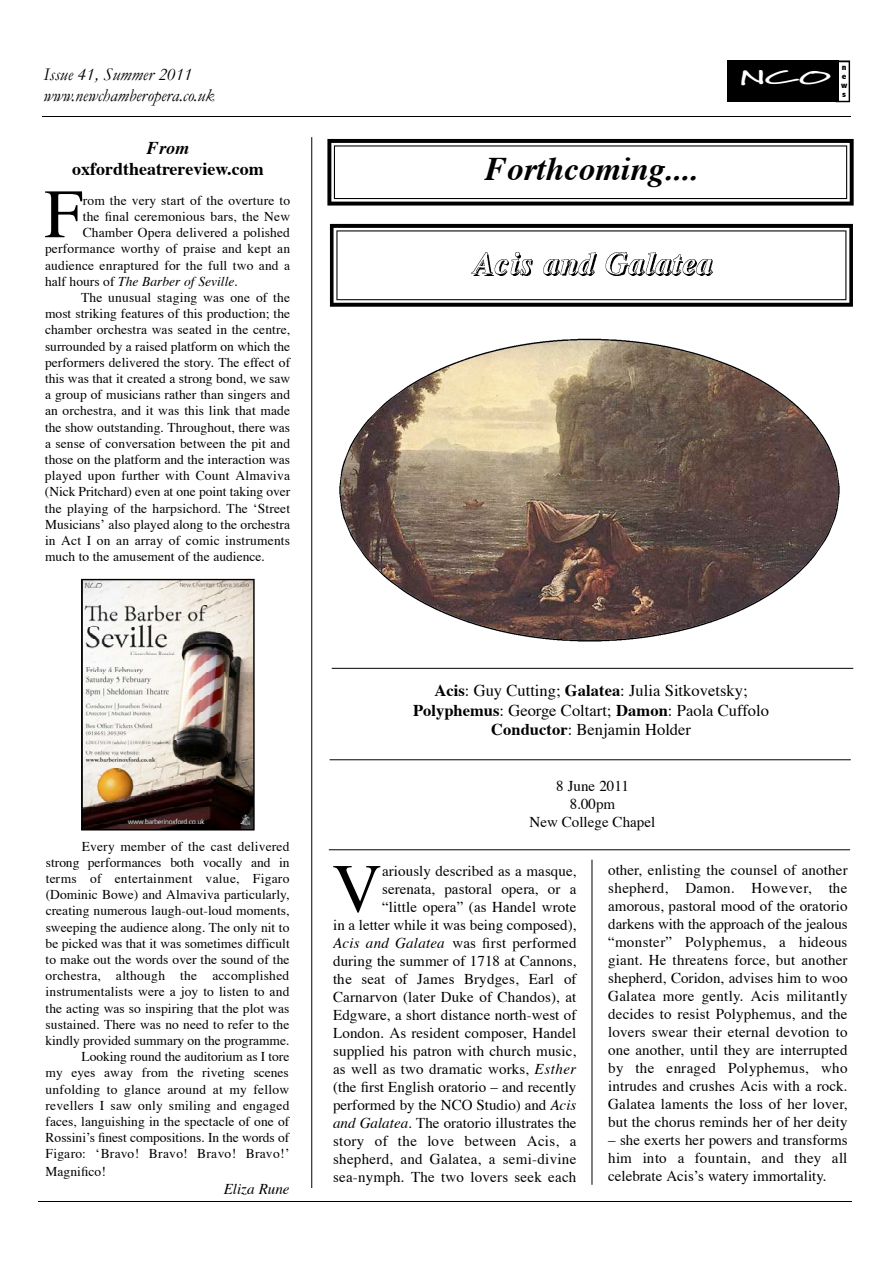
<style>
.page{position:relative;width:893px;height:1263px;background:#fff}
.page>*{position:absolute;margin:0;border:0;box-sizing:border-box;transform-origin:0 0}
.t1{font:69.3px "Times";color:#000}
.t2{font:italic 700 33px "Times";color:#000}
.t3{font:700 19.5px "Marydale";color:#fff;scale:2.21 1}
.t4{font:italic 18px/21.6px "Garamond";color:#000}
.t5{font:700 18px "Times";color:#000}
.t6{font:italic 700 18px "Times";color:#000}
.t7{font:16.5px/19.8px "Times";color:#000;text-align:center}
.t8{font:15px/18px "Times";letter-spacing:.005em;color:#000;text-align:justify}
.t9{font:italic 15px "Times";color:#000}
.t10{font:13.5px "Times";letter-spacing:.005em;color:#000}
.t11{font:13.5px "Times";letter-spacing:.025em;color:#000}
.t12{font:italic 13.5px "Times";color:#000}
.t13{font:800 condensed 9px/9px "Abadi";color:#000;text-align:justify;scale:1.09 1}
.s1{font-style:normal}
.s2{font-weight:700}
.s3{font-style:italic}
</style>
<div class="page">
<svg style="left:838px;top:60px;width:12px;height:42px"></svg>
<hr style="left:42px;top:116px;width:808px;height:1px;background:#000">
<hr style="left:39px;top:1201px;width:812px;height:1px;background:#000">
<hr style="left:311px;top:137px;width:1px;height:1051px;background:#000">
<svg style="left:327px;top:139px;width:526px;height:67px"></svg>
<hr style="left:591px;top:860px;width:1px;height:325px;background:#000">
<hr style="left:329px;top:850px;width:521px;height:1px;background:#000">
<hr style="left:329px;top:760px;width:521px;height:1px;background:#000">
<hr style="left:332px;top:668px;width:521px;height:1px;background:#000">
<div style="left:727px;top:60px;width:111px;height:42px;background:#000"></div>
<svg style="left:330px;top:224px;width:522px;height:83px"></svg>
<img style="left:458px;top:254px;width:35px;height:21px">
<img style="left:456px;top:253px;width:12px;height:21px">
<img style="left:468px;top:253px;width:24px;height:21px">
<img style="left:491px;top:274px;width:15px;height:1px">
<img style="left:490px;top:259px;width:15px;height:15px">
<img style="left:506px;top:254px;width:14px;height:21px">
<img style="left:505px;top:253px;width:14px;height:21px">
<img style="left:516px;top:261px;width:16px;height:14px">
<img style="left:515px;top:259px;width:16px;height:15px">
<img style="left:540px;top:274px;width:16px;height:1px">
<img style="left:538px;top:259px;width:17px;height:15px">
<img style="left:556px;top:274px;width:19px;height:1px">
<img style="left:555px;top:259px;width:18px;height:15px">
<img style="left:575px;top:254px;width:21px;height:21px">
<img style="left:573px;top:252px;width:22px;height:22px">
<img style="left:602px;top:254px;width:26px;height:21px">
<img style="left:600px;top:253px;width:27px;height:21px">
<img style="left:625px;top:274px;width:17px;height:1px">
<img style="left:623px;top:259px;width:17px;height:15px">
<img style="left:642px;top:254px;width:14px;height:21px">
<img style="left:640px;top:252px;width:15px;height:22px">
<img style="left:652px;top:274px;width:16px;height:1px">
<img style="left:650px;top:259px;width:17px;height:15px">
<img style="left:668px;top:257px;width:15px;height:18px">
<img style="left:667px;top:255px;width:14px;height:19px">
<img style="left:678px;top:274px;width:15px;height:1px">
<img style="left:677px;top:259px;width:15px;height:15px">
<img style="left:693px;top:261px;width:19px;height:14px">
<img style="left:692px;top:259px;width:19px;height:15px">
<svg style="left:339px;top:339px;width:500px;height:303px"></svg>
<img style="left:81px;top:579px;width:174px;height:252px">
<h3 class="t4" style="left:44px;top:63px;width:172px">Issue 41, Summer 2011 www.newchamberopera.co.uk</h3>
<h3 class="t6" style="left:147px;top:140px;width:44px">From</h3>
<h3 class="t5" style="left:72px;top:162px;width:193px">oxfordtheatrereview.com</h3>
<h1 class="t1" style="left:44px;top:185px;width:40px">F</h1>
<p class="t10" style="left:83px;top:195px;width:209px">rom the very start of the overture to</p>
<p class="t10" style="left:83px;top:211px;width:209px">the final ceremonious bars, the New</p>
<p class="t10" style="left:83px;top:227px;width:209px">Chamber Opera delivered a polished</p>
<p class="t10" style="left:45px;top:243px;width:247px">performance worthy of praise and kept an</p>
<p class="t10" style="left:45px;top:259px;width:246px">audience enraptured for the full two and a</p>
<p class="t12" style="left:45px;top:276px;width:194px"><span class="s1">half hours of</span> The Barber of Seville<span class="s1">.</span></p>
<p class="t10" style="left:81px;top:292px;width:211px">The unusual staging was one of the</p>
<p class="t10" style="left:45px;top:308px;width:247px">most striking features of this production; the</p>
<p class="t10" style="left:45px;top:324px;width:247px">chamber orchestra was seated in the centre,</p>
<p class="t10" style="left:45px;top:340px;width:247px">surrounded by a raised platform on which the</p>
<p class="t10" style="left:45px;top:357px;width:247px">performers delivered the story. The effect of</p>
<p class="t10" style="left:45px;top:373px;width:247px">this was that it created a strong bond, we saw</p>
<p class="t10" style="left:45px;top:389px;width:246px">a group of musicians rather than singers and</p>
<p class="t10" style="left:45px;top:405px;width:247px">an orchestra, and it was this link that made</p>
<p class="t10" style="left:45px;top:421px;width:246px">the show outstanding. Throughout, there was</p>
<p class="t10" style="left:45px;top:438px;width:246px">a sense of conversation between the pit and</p>
<p class="t10" style="left:45px;top:454px;width:246px">those on the platform and the interaction was</p>
<p class="t10" style="left:45px;top:470px;width:246px">played upon further with Count Almaviva</p>
<p class="t10" style="left:45px;top:486px;width:247px">(Nick Pritchard) even at one point taking over</p>
<p class="t10" style="left:45px;top:502px;width:247px">the playing of the harpsichord. The ‘Street</p>
<p class="t10" style="left:45px;top:519px;width:247px">Musicians’ also played along to the orchestra</p>
<p class="t10" style="left:45px;top:535px;width:247px">in Act I on an array of comic instruments</p>
<p class="t10" style="left:45px;top:551px;width:221px">much to the amusement of the audience.</p>
<h2 class="t2" style="left:485px;top:155px;width:214px">Forthcoming....</h2>
<h3 class="t3" style="left:739px;top:65px;width:43px">NCO</h3>
<p class="t13" style="left:841px;top:63px;width:7px">n e w s</p>
<p class="t10" style="left:82px;top:841px;width:209px">Every member of the cast delivered</p>
<p class="t10" style="left:46px;top:857px;width:245px">strong performances both vocally and in</p>
<p class="t11" style="left:46px;top:873px;width:245px">terms of entertainment value, Figaro</p>
<p class="t10" style="left:46px;top:889px;width:245px">(Dominic Bowe) and Almaviva particularly,</p>
<p class="t10" style="left:46px;top:905px;width:245px">creating numerous laugh-out-loud moments,</p>
<p class="t10" style="left:46px;top:922px;width:245px">sweeping the audience along. The only nit to</p>
<p class="t10" style="left:46px;top:938px;width:245px">be picked was that it was sometimes difficult</p>
<p class="t10" style="left:46px;top:954px;width:245px">to make out the words over the sound of the</p>
<p class="t10" style="left:46px;top:970px;width:245px">orchestra, although the accomplished</p>
<p class="t10" style="left:46px;top:986px;width:245px">instrumentalists were a joy to listen to and</p>
<p class="t10" style="left:46px;top:1003px;width:245px">the acting was so inspiring that the plot was</p>
<p class="t10" style="left:46px;top:1019px;width:245px">sustained. There was no need to refer to the</p>
<p class="t10" style="left:46px;top:1035px;width:245px">kindly provided summary on the programme.</p>
<p class="t10" style="left:82px;top:1051px;width:209px">Looking round the auditorium as I tore</p>
<p class="t10" style="left:46px;top:1067px;width:245px">my eyes away from the riveting scenes</p>
<p class="t10" style="left:46px;top:1083px;width:245px">unfolding to glance around at my fellow</p>
<p class="t10" style="left:46px;top:1100px;width:245px">revellers I saw only smiling and engaged</p>
<p class="t10" style="left:46px;top:1116px;width:245px">faces, languishing in the spectacle of one of</p>
<p class="t10" style="left:46px;top:1132px;width:245px">Rossini’s finest compositions. In the words of</p>
<p class="t10" style="left:46px;top:1148px;width:245px">Figaro: ‘Bravo! Bravo! Bravo! Bravo!’</p>
<p class="t10" style="left:46px;top:1166px;width:62px">Magnifico!</p>
<p class="t9" style="left:224px;top:1183px;width:67px">Eliza Rune</p>
<p class="t7" style="left:413px;top:682px;width:357px"><span class="s2">Acis</span>: Guy Cutting; <span class="s2">Galatea</span>: Julia Sitkovetsky;<br><span class="s2">Polyphemus</span>: George Coltart; <span class="s2">Damon</span>: Paola Cuffolo<br><span class="s2">Conductor</span>: Benjamin Holder</p>
<p class="t8" style="left:529px;top:779px;width:127px;text-align:center">8 June 2011<br>8.00pm<br>New College Chapel</p>
<p class="t8" style="left:333px;top:863px;width:245px;text-align:right">ariously described as a masque, serenata, pastoral opera, or a<br>“little opera” (as Handel wrote<br>in a letter while it was being composed), <span class="s3">Acis and Galatea</span> was first performed during the summer of 1718 at Cannons, the seat of James Brydges, Earl of Carnarvon (later Duke of Chandos), at Edgware, a short distance north-west of London. As resident composer, Handel supplied his patron with church music, as well as two dramatic works, <span class="s3">Esther </span>(the first English oratorio – and recently performed by the NCO Studio) and <span class="s3">Acis and Galatea</span>. The oratorio illustrates the story of the love between Acis, a shepherd, and Galatea, a semi-divine sea-nymph. The two lovers seek each</p>
<p class="t8" style="left:608px;top:862px;width:241px">other, enlisting the counsel of another shepherd, Damon. However, the amorous, pastoral mood of the oratorio darkens with the approach of the jealous “monster” Polyphemus, a hideous giant. He threatens force, but another shepherd, Coridon, advises him to woo Galatea more gently. Acis militantly decides to resist Polyphemus, and the lovers swear their eternal devotion to one another, until they are interrupted by the enraged Polyphemus, who intrudes and crushes Acis with a rock.<br>Galatea laments the loss of her lover, but the chorus reminds her of her deity</p>
<h1 class="t1" style="left:332px;top:860px;width:52px">V</h1>
<p class="t8" style="left:608px;top:1132px;width:241px">– she exerts her powers and transforms him into a fountain, and they all celebrate Acis’s watery immortality.</p>
</div>
